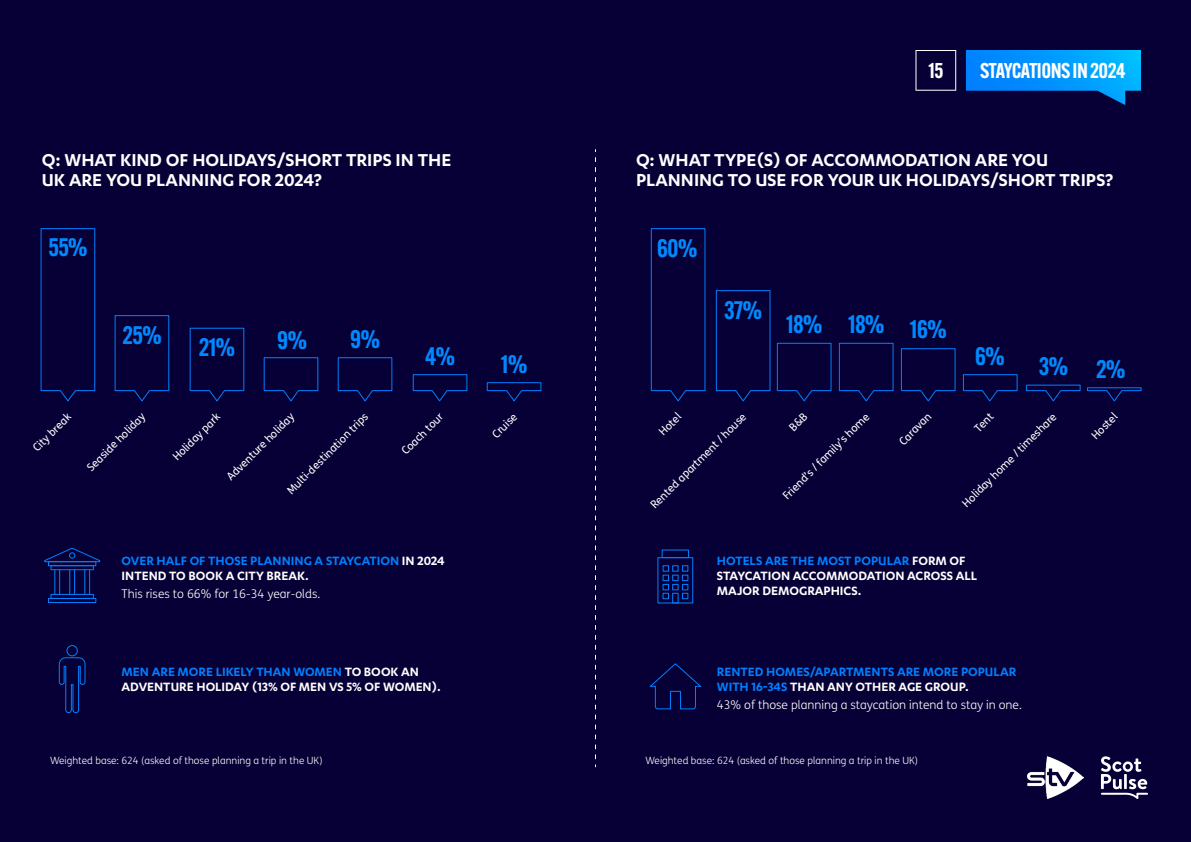
<style>
.page{position:relative;width:1191px;height:842px;background:#070036}
.page>*{position:absolute;margin:0;border:0;box-sizing:border-box;transform-origin:0 0}
.t1{font:600 24.9px "Alternate Gothic ATF";letter-spacing:-.025em;color:#0089ff}
.t2{font:600 21px "Alternate Gothic ATF";letter-spacing:-.025em;color:#fff}
.t3{font:600 20px/20px "Karbon";color:#fff}
.t4{font:600 14px/15px "Karbon";color:#fff}
.t5{font:600 14px/15px "Karbon";color:#0080ff}
.t6{font:300 12px "FS Me";color:#fff}
.t7{font:11px "FS Me";color:#fff}
.t8{font:300 10px "FS Me";color:#fff}
.s1{color:#fff}
.s2{color:#0080ff}
</style>
<div class="page">
<svg style="left:595px;top:158px;width:1px;height:609px"></svg>
<img style="left:1027px;top:756px;width:57px;height:43px">
<svg style="left:1100px;top:756px;width:48px;height:43px"></svg>
<svg style="left:40px;top:228px;width:56px;height:174px;background:#060640"></svg>
<svg style="left:114px;top:315px;width:56px;height:87px;background:#060741"></svg>
<svg style="left:189px;top:327px;width:56px;height:75px;background:#060741"></svg>
<svg style="left:263px;top:357px;width:56px;height:45px;background:#060944"></svg>
<svg style="left:337px;top:357px;width:56px;height:45px;background:#060944"></svg>
<svg style="left:412px;top:374px;width:56px;height:28px;background:#060c49"></svg>
<svg style="left:486px;top:382px;width:56px;height:20px"></svg>
<svg style="left:650px;top:228px;width:56px;height:174px;background:#06043c"></svg>
<svg style="left:962px;top:374px;width:56px;height:28px;background:#060c49"></svg>
<svg style="left:715px;top:290px;width:117px;height:112px;background:#06043c"></svg>
<svg style="left:838px;top:342px;width:56px;height:60px;background:#060842"></svg>
<svg style="left:900px;top:348px;width:56px;height:54px;background:#060843"></svg>
<svg style="left:1025px;top:384px;width:117px;height:18px;background:#060f4d"></svg>
<svg style="left:43px;top:547px;width:57px;height:16px"></svg>
<div style="left:48px;top:561px;width:48px;height:5px;border:1px solid #0080ff"></div>
<div style="left:50px;top:565px;width:44px;height:5px;border:1px solid #0080ff"></div>
<svg style="left:54px;top:570px;width:6px;height:24px"></svg>
<svg style="left:69px;top:570px;width:6px;height:24px"></svg>
<svg style="left:84px;top:570px;width:6px;height:24px"></svg>
<div style="left:48px;top:598px;width:48px;height:5px;border:1px solid #0080ff"></div>
<div style="left:50px;top:594px;width:44px;height:5px;border:1px solid #0080ff"></div>
<div style="left:69px;top:552px;width:6px;height:7px;border:1px solid #0080ff;border-radius:50%"></div>
<svg style="left:58px;top:657px;width:28px;height:57px;background:#051658"></svg>
<div style="left:66px;top:645px;width:12px;height:11px;border:1px solid #0080ff;border-radius:50%"></div>
<div style="left:657px;top:557px;width:36px;height:46px;border:1px solid #0080ff"></div>
<div style="left:661px;top:549px;width:28px;height:9px;border:1px solid #0080ff"></div>
<div style="left:662px;top:565px;width:7px;height:7px;border:1px solid #0080ff"></div>
<div style="left:672px;top:565px;width:6px;height:7px;border:1px solid #0080ff"></div>
<div style="left:682px;top:565px;width:6px;height:7px;border:1px solid #0080ff"></div>
<div style="left:662px;top:575px;width:7px;height:6px;border:1px solid #0080ff"></div>
<div style="left:662px;top:584px;width:7px;height:6px;border:1px solid #0080ff"></div>
<div style="left:662px;top:593px;width:7px;height:6px;border:1px solid #0080ff"></div>
<div style="left:672px;top:593px;width:6px;height:10px;border:1px solid #0080ff"></div>
<svg style="left:672px;top:575px;width:16px;height:24px"></svg>
<svg style="left:647px;top:662px;width:56px;height:48px;background:#060944"></svg>
<svg style="left:966px;top:50px;width:175px;height:55px;background:#0174ce"></svg>
<svg style="left:915px;top:50px;width:41px;height:41px;background:#1d1647"></svg>
<svg style="left:789px;top:412px;width:19px;height:19px"></svg>
<h3 class="t3" style="left:42px;top:149px;width:411px">Q: WHAT KIND OF HOLIDAYS/SHORT TRIPS IN THE<br>UK ARE YOU PLANNING FOR 2024?</h3>
<h2 class="t2" style="left:928px;top:57px;width:16px">15</h2>
<h2 class="t2" style="left:980px;top:57px;width:147px">STAYCATIONS IN 2024</h2>
<h3 class="t3" style="left:636px;top:149px;width:478px">Q: WHAT TYPE(S) OF ACCOMMODATION ARE YOU<br>PLANNING TO USE FOR YOUR UK HOLIDAYS/SHORT TRIPS?</h3>
<h1 class="t1" style="left:48px;top:231px;width:41px">55%</h1>
<h1 class="t1" style="left:656px;top:232px;width:42px">60%</h1>
<h1 class="t1" style="left:122px;top:319px;width:41px">25%</h1>
<h1 class="t1" style="left:199px;top:331px;width:38px">21%</h1>
<h1 class="t1" style="left:277px;top:325px;width:31px">9%</h1>
<h1 class="t1" style="left:350px;top:323px;width:31px">9%</h1>
<h1 class="t1" style="left:425px;top:340px;width:31px">4%</h1>
<h1 class="t1" style="left:501px;top:348px;width:28px">1%</h1>
<h1 class="t1" style="left:724px;top:295px;width:39px">37%</h1>
<h1 class="t1" style="left:786px;top:309px;width:162px">18% 18% 16%</h1>
<h1 class="t1" style="left:975px;top:340px;width:31px">6%</h1>
<h1 class="t1" style="left:1038px;top:352px;width:88px">3% 2%</h1>
<p class="t7" style="left:29px;top:444px;width:50px;rotate:-45deg">City break</p>
<p class="t7" style="left:83px;top:464px;width:78px;rotate:-45deg">Seaside holiday</p>
<p class="t7" style="left:169px;top:453px;width:63px;rotate:-45deg">Holiday park</p>
<p class="t7" style="left:223px;top:473px;width:92px;rotate:-45deg">Adventure holiday</p>
<p class="t7" style="left:398px;top:447px;width:55px;rotate:-45deg">Coach tour</p>
<p class="t7" style="left:284px;top:487px;width:111px;rotate:-45deg">Multi-destination trips</p>
<p class="t7" style="left:488px;top:431px;width:32px;rotate:-45deg">Cruise</p>
<p class="t5" style="left:122px;top:553px;width:324px">OVER HALF OF THOSE PLANNING A STAYCATION <span class="s1">IN 2024<br>INTEND TO BOOK A CITY BREAK.</span></p>
<p class="t6" style="left:122px;top:586px;width:200px">This rises to 66% for 16-34 year-olds.</p>
<p class="t4" style="left:122px;top:664px;width:321px"><span class="s2">MEN ARE MORE LIKELY THAN WOMEN</span> TO BOOK AN<br>ADVENTURE HOLIDAY (13% OF MEN VS 5% OF WOMEN).</p>
<p class="t7" style="left:655px;top:428px;width:28px;rotate:-45deg">Hotel</p>
<p class="t7" style="left:958px;top:500px;width:129px;rotate:-45deg">Holiday home / timeshare</p>
<p class="t7" style="left:1088px;top:432px;width:33px;rotate:-45deg">Hostel</p>
<p class="t7" style="left:647px;top:501px;width:132px;rotate:-45deg">Rented apartment / house</p>
<p class="t7" style="left:779px;top:492px;width:119px;rotate:-45deg">Friend’s / family’s home</p>
<p class="t7" style="left:896px;top:438px;width:42px;rotate:-45deg">Caravan</p>
<p class="t7" style="left:971px;top:424px;width:23px;rotate:-45deg">Tent</p>
<p class="t4" style="left:717px;top:553px;width:262px"><span class="s2">HOTELS ARE THE MOST POPULAR</span> FORM OF<br>STAYCATION ACCOMMODATION ACROSS ALL<br>MAJOR DEMOGRAPHICS.</p>
<p class="t5" style="left:717px;top:664px;width:301px">RENTED HOMES/APARTMENTS ARE MORE POPULAR<br>WITH 16-34S <span class="s1">THAN ANY OTHER AGE GROUP.</span></p>
<p class="t6" style="left:717px;top:696px;width:306px">43% of those planning a staycation intend to stay in one.</p>
<p class="t8" style="left:50px;top:754px;width:274px">Weighted base: 624 (asked of those planning a trip in the UK)</p>
<p class="t8" style="left:645px;top:754px;width:274px">Weighted base: 624 (asked of those planning a trip in the UK)</p>
</div>
